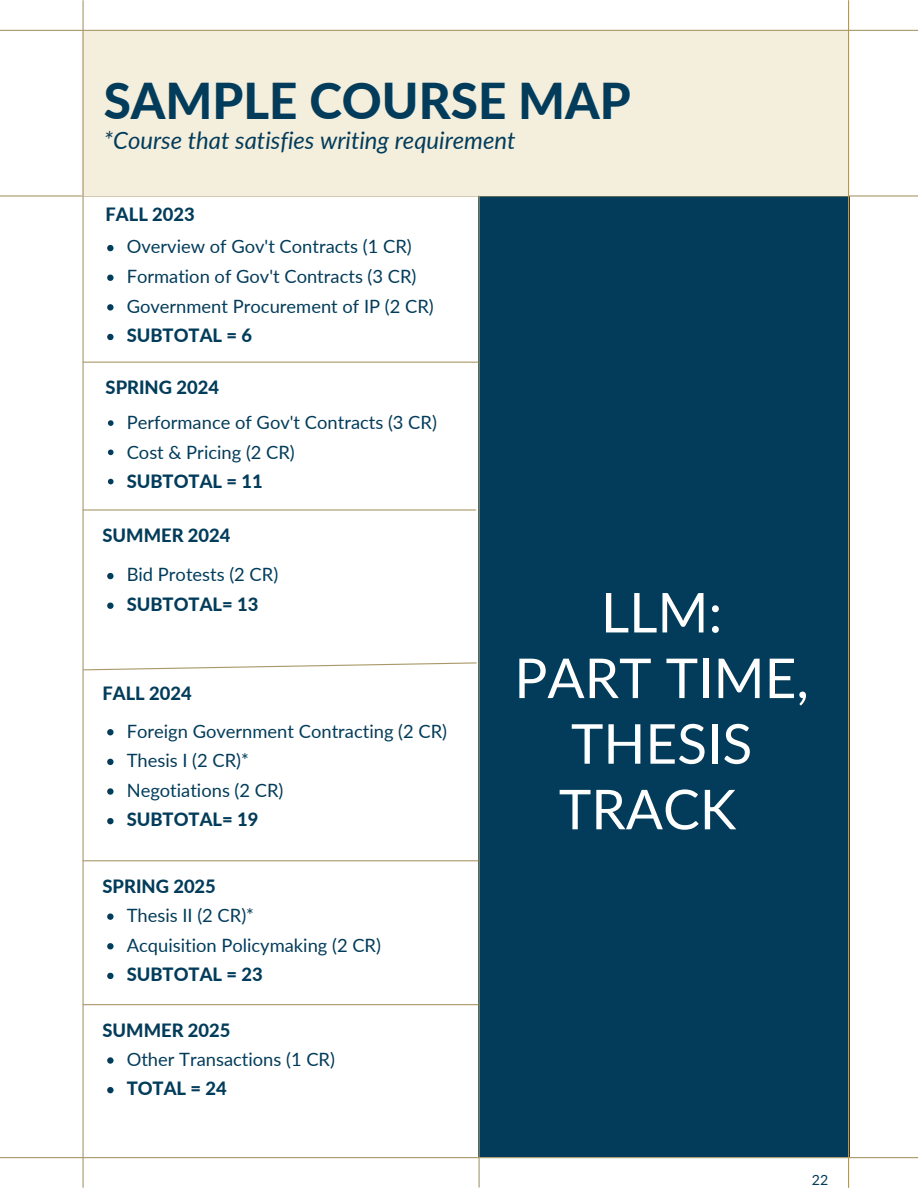
<style>
.page{position:relative;width:918px;height:1188px;background:#fff}
.page>*{position:absolute;margin:0;border:0;box-sizing:border-box;transform-origin:0 0}
.t1{font:55.05px/65.6px "Lato";color:#fff;text-align:center}
.t2{font:800 49.35px "Lato";color:#033c5a}
.t3{font:italic 23.85px "Lato";color:#033c5a}
.t4{font:18.3px "Lato";color:#033c5a}
.t5{font:800 18.3px "Lato";color:#033c5a}
.t6{font:14.1px "Lato";color:#033c5a}
</style>
<div class="page">
<hr style="left:0;top:30px;width:918px;height:1px;background:#aa9868">
<div style="left:478px;top:196px;width:371px;height:961px;background:#033c5a"></div>
<hr style="left:0;top:195px;width:918px;height:2px;background:#aa9868">
<div style="left:83px;top:31px;width:765px;height:164px;background:#f4eedd"></div>
<svg style="left:84px;top:662px;width:393px;height:9px"></svg>
<hr style="left:83px;top:362px;width:395px;height:1px;background:#aa9868">
<svg style="left:107px;top:245px;width:7px;height:6px"></svg>
<svg style="left:107px;top:275px;width:7px;height:6px"></svg>
<svg style="left:107px;top:304px;width:7px;height:7px"></svg>
<svg style="left:107px;top:334px;width:7px;height:6px"></svg>
<svg style="left:108px;top:420px;width:6px;height:6px"></svg>
<svg style="left:108px;top:450px;width:6px;height:5px"></svg>
<svg style="left:108px;top:479px;width:6px;height:5px"></svg>
<svg style="left:107px;top:913px;width:7px;height:7px"></svg>
<svg style="left:107px;top:943px;width:7px;height:6px"></svg>
<svg style="left:107px;top:973px;width:7px;height:6px"></svg>
<hr style="left:83px;top:509px;width:393px;height:2px;background:#aa9868">
<svg style="left:107px;top:729px;width:7px;height:6px"></svg>
<svg style="left:107px;top:759px;width:7px;height:6px"></svg>
<svg style="left:107px;top:788px;width:7px;height:7px"></svg>
<svg style="left:107px;top:818px;width:7px;height:6px"></svg>
<hr style="left:83px;top:860px;width:395px;height:1px;background:#aa9868">
<hr style="left:479px;top:196px;width:1px;height:991px;background:#aa9868">
<hr style="left:0;top:1157px;width:918px;height:1px;background:#aa9868">
<hr style="left:848px;top:1px;width:1px;height:1186px;background:#aa9868">
<svg style="left:107px;top:1057px;width:7px;height:7px"></svg>
<svg style="left:107px;top:1087px;width:7px;height:6px"></svg>
<hr style="left:83px;top:1004px;width:395px;height:1px;background:#aa9868">
<hr style="left:83px;top:1px;width:1px;height:1186px;background:#aa9868">
<svg style="left:107px;top:573px;width:7px;height:6px"></svg>
<svg style="left:107px;top:603px;width:7px;height:6px"></svg>
<p class="t2" style="left:104px;top:70px;width:529px">SAMPLE COURSE MAP</p>
<p class="t3" style="left:104px;top:126px;width:413px">*Course that satisfies writing requirement</p>
<p class="t5" style="left:106px;top:203px;width:91px">FALL 2023</p>
<p class="t4" style="left:127px;top:235px;width:287px">Overview of Gov't Contracts (1 CR)</p>
<p class="t4" style="left:127px;top:265px;width:291px">Formation of Gov't Contracts (3 CR)</p>
<p class="t4" style="left:127px;top:295px;width:309px">Government Procurement of IP (2 CR)</p>
<p class="t5" style="left:127px;top:324px;width:127px">SUBTOTAL = 6</p>
<p class="t5" style="left:106px;top:376px;width:115px">SPRING 2024</p>
<p class="t4" style="left:127px;top:411px;width:312px">Performance of Gov't Contracts (3 CR)</p>
<p class="t4" style="left:127px;top:440px;width:170px">Cost &amp; Pricing (2 CR)</p>
<p class="t5" style="left:127px;top:470px;width:138px">SUBTOTAL = 11</p>
<p class="t5" style="left:102px;top:524px;width:130px">SUMMER 2024</p>
<p class="t4" style="left:127px;top:563px;width:153px">Bid Protests (2 CR)</p>
<p class="t5" style="left:127px;top:593px;width:133px">SUBTOTAL= 13</p>
<p class="t5" style="left:102px;top:682px;width:91px">FALL 2024</p>
<p class="t4" style="left:127px;top:719px;width:322px">Foreign Government Contracting (2 CR)</p>
<p class="t4" style="left:127px;top:749px;width:124px">Thesis I (2 CR)*</p>
<p class="t4" style="left:127px;top:779px;width:158px">Negotiations (2 CR)</p>
<p class="t5" style="left:127px;top:808px;width:133px">SUBTOTAL= 19</p>
<p class="t5" style="left:102px;top:875px;width:115px">SPRING 2025</p>
<p class="t4" style="left:127px;top:904px;width:129px">Thesis II (2 CR)*</p>
<p class="t4" style="left:127px;top:934px;width:256px">Acquisition Policymaking (2 CR)</p>
<p class="t5" style="left:127px;top:963px;width:138px">SUBTOTAL = 23</p>
<p class="t5" style="left:102px;top:1019px;width:130px">SUMMER 2025</p>
<p class="t4" style="left:127px;top:1048px;width:210px">Other Transactions (1 CR)</p>
<p class="t5" style="left:127px;top:1077px;width:102px">TOTAL = 24</p>
<p class="t1" style="left:601px;top:578px;width:123px">LLM:</p>
<p class="t1" style="left:514px;top:644px;width:296px">PART TIME,<br>THESIS<br>TRACK</p>
<p class="t6" style="left:812px;top:1171px;width:18px">22</p>
</div>
